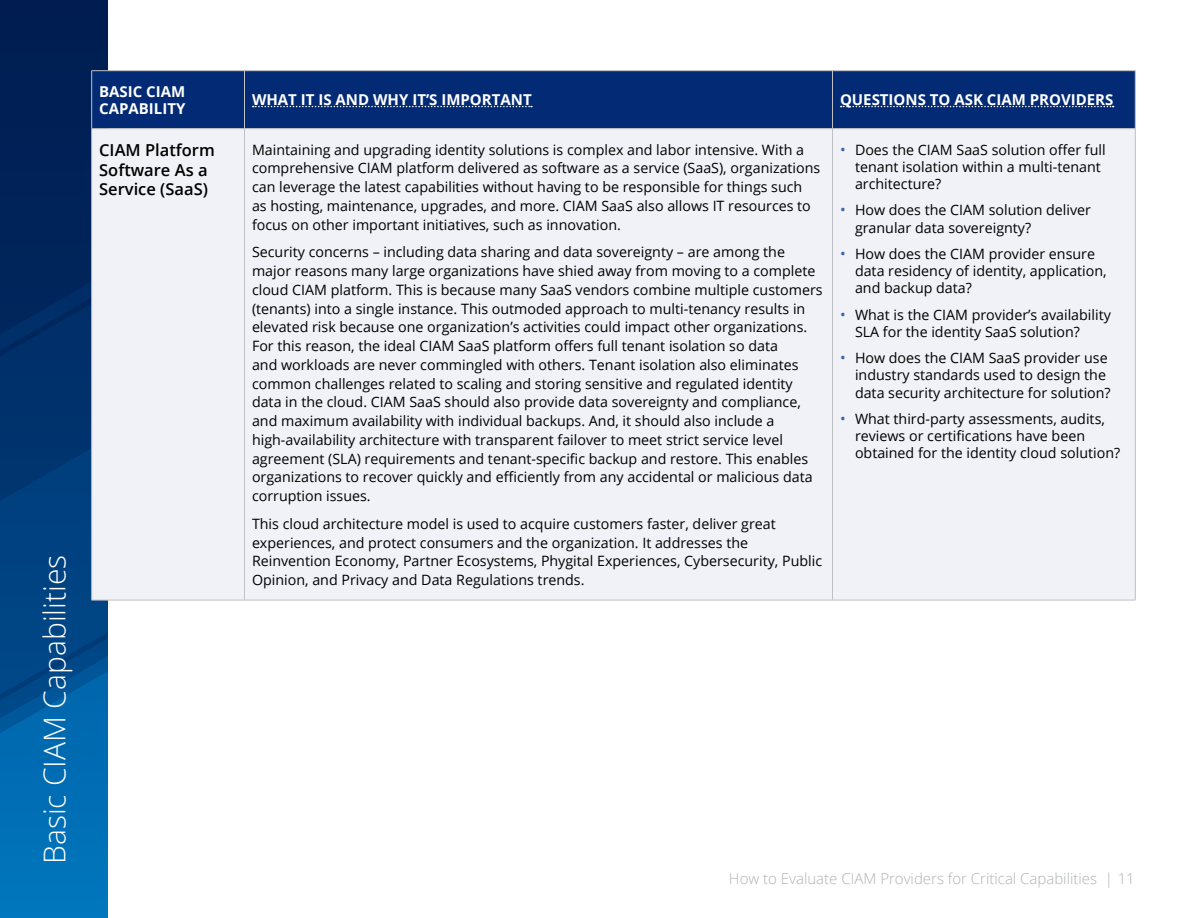
<style>
.page{position:relative;width:1188px;height:918px;background:#fff}
.page>*{position:absolute;margin:0;border:0;box-sizing:border-box;transform-origin:0 0}
.t1{font:300 30px "Open Sans";color:#fff}
.t2{font:600 16.5px/19.5px "Open Sans";color:#000}
.t3{font:700 15px/16.5px "Open Sans";color:#fff}
.t4{font:300 15px "Open Sans";color:#adb3b5}
.t5{font:14.25px/18.8px "Open Sans";color:#000}
.s1{font-size:15px;color:#3866b0}
</style>
<div class="page">
<div style="left:0;top:0;width:108px;height:918px;background:#006fb6"></div>
<svg style="left:0;top:501px;width:108px;height:217px;fill:#004382"></svg>
<svg style="left:0;top:356px;width:91px;height:145px;fill:#00326c"></svg>
<svg style="left:0;top:632px;width:108px;height:68px"></svg>
<svg style="left:0;top:0;width:108px;height:356px"></svg>
<div style="left:92px;top:71px;width:1043px;height:57px;background:#032b75"></div>
<div style="left:92px;top:129px;width:1043px;height:471px;background:#f0f2f7"></div>
<hr style="left:92px;top:70px;width:152px;height:1px;background:#bfc0c1">
<hr style="left:91px;top:71px;width:1px;height:57px;background:#bfc0c1">
<hr style="left:244px;top:70px;width:588px;height:1px;background:#bfc0c1">
<hr style="left:244px;top:71px;width:1px;height:57px;background:#bfc0c1">
<hr style="left:832px;top:70px;width:304px;height:1px;background:#bfc0c1">
<hr style="left:832px;top:71px;width:1px;height:57px;background:#bfc0c1">
<hr style="left:1135px;top:71px;width:1px;height:57px;background:#bfc0c1">
<hr style="left:91px;top:129px;width:1px;height:471px;background:#bfc0c1">
<hr style="left:244px;top:129px;width:1px;height:471px;background:#bfc0c1">
<hr style="left:832px;top:129px;width:1px;height:471px;background:#bfc0c1">
<hr style="left:1135px;top:129px;width:1px;height:471px;background:#bfc0c1">
<hr style="left:92px;top:600px;width:152px;height:1px;background:#bfc0c1">
<hr style="left:244px;top:600px;width:588px;height:1px;background:#bfc0c1">
<hr style="left:832px;top:600px;width:304px;height:1px;background:#bfc0c1">
<hr style="left:92px;top:128px;width:152px;height:1px;background:#bfc0c1">
<hr style="left:244px;top:128px;width:588px;height:1px;background:#bfc0c1">
<hr style="left:832px;top:128px;width:304px;height:1px;background:#bfc0c1">
<svg style="left:253px;top:106px;width:279px;height:1px"></svg>
<svg style="left:841px;top:106px;width:273px;height:1px"></svg>
<h1 class="t1" style="left:34px;top:864px;width:311px;rotate:-90deg">Basic CIAM Capabilities</h1>
<p class="t3" style="left:99px;top:83px;width:88px">BASIC CIAM<br>CAPABILITY</p>
<p class="t3" style="left:252px;top:91px;width:281px">WHAT IT IS AND WHY IT’S IMPORTANT</p>
<p class="t3" style="left:840px;top:91px;width:275px">QUESTIONS TO ASK CIAM PROVIDERS</p>
<p class="t2" style="left:99px;top:140px;width:117px">CIAM Platform<br>Software As a<br>Service (SaaS)</p>
<p class="t5" style="left:252px;top:140px;width:570px">Maintaining and upgrading identity solutions is complex and labor intensive. With a comprehensive CIAM platform delivered as software as a service (SaaS), organizations can leverage the latest capabilities without having to be responsible for things such as hosting, maintenance, upgrades, and more. CIAM SaaS also allows IT resources to focus on other important initiatives, such as innovation.</p>
<p class="t5" style="left:252px;top:242px;width:572px">Security concerns – including data sharing and data sovereignty – are among the major reasons many large organizations have shied away from moving to a complete cloud CIAM platform. This is because many SaaS vendors combine multiple customers (tenants) into a single instance. This outmoded approach to multi-tenancy results in elevated risk because one organization’s activities could impact other organizations.<br>For this reason, the ideal CIAM SaaS platform offers full tenant isolation so data<br>and workloads are never commingled with others. Tenant isolation also eliminates common challenges related to scaling and storing sensitive and regulated identity data in the cloud. CIAM SaaS should also provide data sovereignty and compliance, and maximum availability with individual backups. And, it should also include a high-availability architecture with transparent failover to meet strict service level agreement (SLA) requirements and tenant-specific backup and restore. This enables organizations to recover quickly and efficiently from any accidental or malicious data corruption issues.</p>
<p class="t5" style="left:252px;top:514px;width:572px">This cloud architecture model is used to acquire customers faster, deliver great experiences, and protect consumers and the organization. It addresses the Reinvention Economy, Partner Ecosystems, Phygital Experiences, Cybersecurity, Public Opinion, and Privacy and Data Regulations trends.</p>
<p class="t5" style="left:855px;top:140px;width:252px;line-height:17.2px;text-indent:-15px"><span class="s1">•</span> Does the CIAM SaaS solution offer full tenant isolation within a multi-tenant architecture?</p>
<p class="t5" style="left:855px;top:201px;width:238px;line-height:17.2px;text-indent:-15px"><span class="s1">•</span> How does the CIAM solution deliver granular data sovereignty?</p>
<p class="t5" style="left:855px;top:245px;width:253px;line-height:17.2px;text-indent:-15px"><span class="s1">•</span> How does the CIAM provider ensure data residency of identity, application, and backup data?</p>
<p class="t5" style="left:855px;top:305px;width:258px;line-height:17.2px;text-indent:-15px"><span class="s1">•</span> What is the CIAM provider’s availability<br>SLA for the identity SaaS solution?</p>
<p class="t5" style="left:855px;top:349px;width:257px;line-height:17.2px;text-indent:-15px"><span class="s1">•</span> How does the CIAM SaaS provider use industry standards used to design the data security architecture for solution?</p>
<p class="t5" style="left:855px;top:410px;width:267px;line-height:17.2px;text-indent:-15px"><span class="s1">•</span> What third-party assessments, audits, reviews or certifications have been obtained for the identity cloud solution?</p>
<p class="t4" style="left:729px;top:869px;width:407px">How to Evaluate CIAM Providers for Critical Capabilities | 11</p>
</div>
